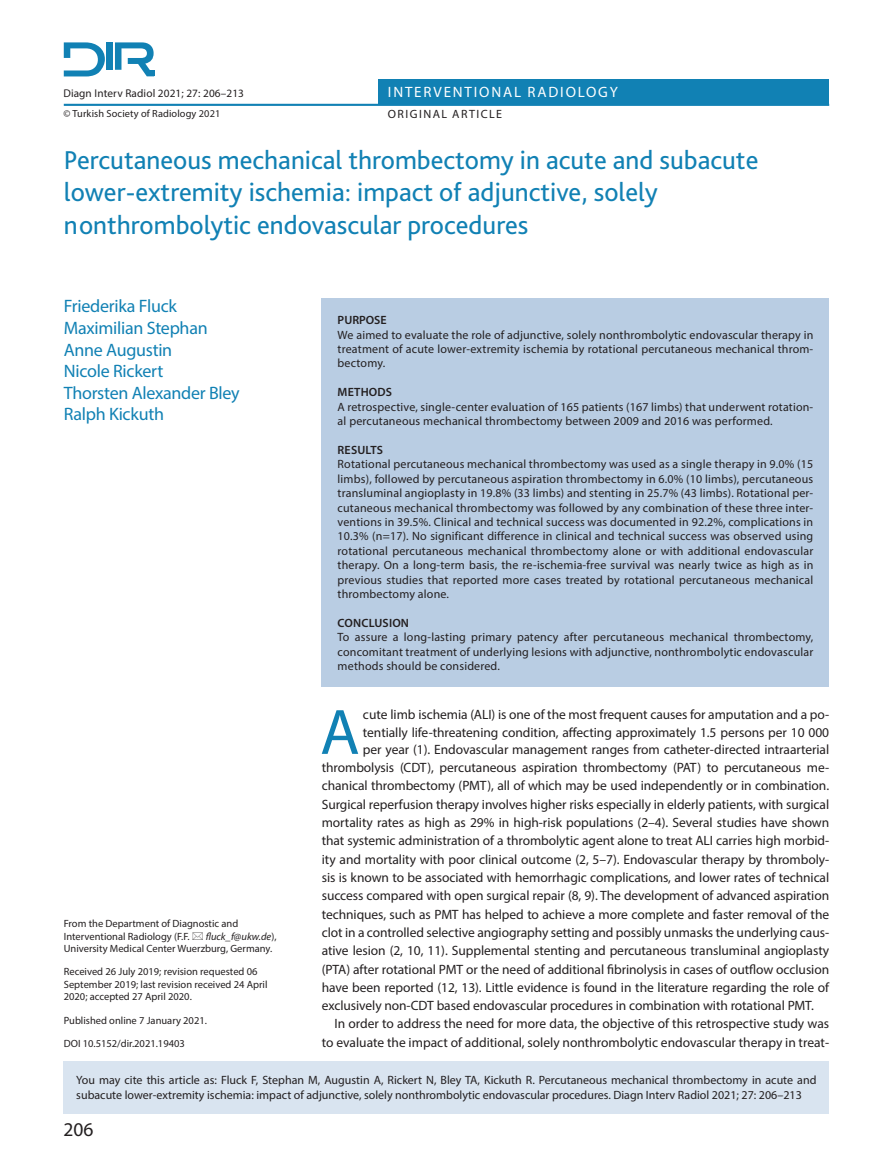
<style>
.page{position:relative;width:893px;height:1170px;background:#fff}
.page>*{position:absolute;margin:0;border:0;box-sizing:border-box;transform-origin:0 0}
.t1{font:64.65px "Myriad Pro";color:#1181b4}
.t2{font:27px/32.4px "Bliss Pro";color:#1181b4}
.t3{font:19.5px "Myriad Pro";color:#231f20}
.t4{font:18px "Myriad Pro";letter-spacing:-.015em;color:#1181b4}
.t5{font:15px "Myriad Pro";letter-spacing:.12em;color:#fff}
.t6{font:13.5px/18.3px "Myriad Pro";letter-spacing:-.005em;color:#231f20;text-align:right}
.t7{font:12px/14.4px "Myriad Pro";letter-spacing:.015em;color:#231f20;text-align:justify}
.t8{font:600 12px "Myriad Pro";letter-spacing:.015em;color:#231f20}
.t9{font:12px "Myriad Pro";letter-spacing:.12em;color:#231f20}
.t10{font:11.25px "Myriad Pro";letter-spacing:.01em;color:#231f20}
.t11{font:10.5px/12.6px "Myriad Pro";color:#231f20}
.t12{font:10.35px "Myriad Pro";letter-spacing:.01em;color:#231f20}
.s1{font-style:italic}
</style>
<div class="page">
<div style="left:378px;top:79px;width:451px;height:26px;background:#1181b4"></div>
<hr style="left:64px;top:104px;width:765px;height:2px;background:#1181b4">
<div style="left:147px;top:70px;width:8px;height:6px;background:#1181b4"></div>
<div style="left:106px;top:42px;width:7px;height:28px;background:#1181b4"></div>
<svg style="left:64px;top:42px;width:41px;height:34px"></svg>
<svg style="left:115px;top:42px;width:39px;height:34px"></svg>
<div style="left:64px;top:1060px;width:765px;height:53px;background:#d9e4f0"></div>
<div style="left:322px;top:299px;width:507px;height:388px;background:#b9cde3"></div>
<p class="t10" style="left:63px;top:86px;width:182px">Diagn Interv Radiol 2021; 27: 206–213</p>
<p class="t12" style="left:63px;top:107px;width:159px">© Turkish Society of Radiology 2021</p>
<p class="t5" style="left:388px;top:83px;width:231px">INTERVENTIONAL RADIOLOGY</p>
<p class="t9" style="left:388px;top:107px;width:116px">ORIGINAL ARTICLE</p>
<p class="t2" style="left:64px;top:143px;width:696px">Percutaneous mechanical thrombectomy in acute and subacute lower-extremity ischemia: impact of adjunctive, solely nonthrombolytic endovascular procedures</p>
<p class="t4" style="left:64px;top:295px;width:115px">Friederika Fluck</p>
<p class="t4" style="left:64px;top:317px;width:145px">Maximilian Stephan</p>
<p class="t4" style="left:64px;top:338px;width:110px">Anne Augustin</p>
<p class="t4" style="left:64px;top:360px;width:101px">Nicole Rickert</p>
<p class="t4" style="left:64px;top:381px;width:177px">Thorsten Alexander Bley</p>
<p class="t4" style="left:64px;top:403px;width:102px">Ralph Kickuth</p>
<p class="t11" style="left:64px;top:916px;width:176px">From the Department of Diagnostic and<br>Interventional Radiology (F.F.</p>
<p class="t11" style="left:64px;top:929px;width:214px;text-indent:142px"><span class="s1">fluck_f@ukw.de</span>),<br>University Medical Center Wuerzburg, Germany.</p>
<p class="t11" style="left:64px;top:965px;width:205px">Received 26 July 2019; revision requested 06<br>September 2019; last revision received 24 April<br>2020; accepted 27 April 2020.</p>
<p class="t11" style="left:64px;top:1013px;width:145px">Published online 7 January 2021.</p>
<p class="t11" style="left:64px;top:1036px;width:123px">DOI 10.5152/dir.2021.19403</p>
<p class="t8" style="left:338px;top:312px;width:51px">PURPOSE</p>
<p class="t7" style="left:338px;top:327px;width:477px">We aimed to evaluate the role of adjunctive, solely nonthrombolytic endovascular therapy in treatment of acute lower-extremity ischemia by rotational percutaneous mechanical throm&shy;bectomy.</p>
<p class="t8" style="left:338px;top:384px;width:56px">METHODS</p>
<p class="t7" style="left:338px;top:399px;width:477px">A retrospective, single-center evaluation of 165 patients (167 limbs) that underwent rotation&shy;al percutaneous mechanical thrombectomy between 2009 and 2016 was performed.</p>
<p class="t8" style="left:338px;top:442px;width:47px">RESULTS</p>
<p class="t7" style="left:338px;top:457px;width:477px">Rotational percutaneous mechanical thrombectomy was used as a single therapy in 9.0% (15 limbs), followed by percutaneous aspiration thrombectomy in 6.0% (10 limbs), percutaneous transluminal angioplasty in 19.8% (33 limbs) and stenting in 25.7% (43 limbs). Rotational per&shy;cutaneous mechanical thrombectomy was followed by any combination of these three inter&shy;ventions in 39.5%. Clinical and technical success was documented in 92.2%, complications in 10.3% (n=17). No significant difference in clinical and technical success was observed using rotational percutaneous mechanical thrombectomy alone or with additional endovascular therapy. On a long-term basis, the re-ischemia-free survival was nearly twice as high as in previous studies that reported more cases treated by rotational percutaneous mechanical thrombectomy alone.</p>
<p class="t8" style="left:338px;top:615px;width:73px">CONCLUSION</p>
<p class="t7" style="left:338px;top:629px;width:477px">To assure a long-lasting primary patency after percutaneous mechanical thrombectomy, concomitant treatment of underlying lesions with adjunctive, nonthrombolytic endovascular methods should be considered.</p>
<p class="t1" style="left:320px;top:692px;width:41px">A</p>
<p class="t6" style="left:363px;top:705px;width:468px">cute limb ischemia (ALI) is one of the most frequent causes for amputation and a po-</p>
<p class="t6" style="left:363px;top:722px;width:468px">tentially life-threatening condition, affecting approximately 1.5 persons per 10 000</p>
<p class="t6" style="left:363px;top:740px;width:468px">per year (1). Endovascular management ranges from catheter-directed intraarterial</p>
<p class="t6" style="left:322px;top:758px;width:509px">thrombolysis (CDT), percutaneous aspiration thrombectomy (PAT) to percutaneous me-</p>
<p class="t6" style="left:322px;top:776px;width:509px">chanical thrombectomy (PMT), all of which may be used independently or in combination.</p>
<p class="t6" style="left:322px;top:794px;width:509px">Surgical reperfusion therapy involves higher risks especially in elderly patients, with surgical</p>
<p class="t6" style="left:322px;top:813px;width:509px">mortality rates as high as 29% in high-risk populations (2–4). Several studies have shown</p>
<p class="t6" style="left:322px;top:831px;width:509px">that systemic administration of a thrombolytic agent alone to treat ALI carries high morbid-</p>
<p class="t6" style="left:322px;top:849px;width:509px">ity and mortality with poor clinical outcome (2, 5–7). Endovascular therapy by thromboly-</p>
<p class="t6" style="left:322px;top:868px;width:509px">sis is known to be associated with hemorrhagic complications, and lower rates of technical</p>
<p class="t6" style="left:322px;top:886px;width:509px">success compared with open surgical repair (8, 9). The development of advanced aspiration</p>
<p class="t6" style="left:322px;top:904px;width:509px">techniques, such as PMT has helped to achieve a more complete and faster removal of the</p>
<p class="t6" style="left:322px;top:922px;width:509px">clot in a controlled selective angiography setting and possibly unmasks the underlying caus-</p>
<p class="t6" style="left:322px;top:941px;width:509px">ative lesion (2, 10, 11). Supplemental stenting and percutaneous transluminal angioplasty</p>
<p class="t6" style="left:322px;top:959px;width:509px">(PTA) after rotational PMT or the need of additional fibrinolysis in cases of outflow occlusion</p>
<p class="t6" style="left:322px;top:977px;width:509px">have been reported (12, 13). Little evidence is found in the literature regarding the role of</p>
<p class="t6" style="left:322px;top:996px;width:494px">exclusively non-CDT based endovascular procedures in combination with rotational PMT.</p>
<p class="t6" style="left:322px;top:1014px;width:509px">In order to address the need for more data, the objective of this retrospective study was to evaluate the impact of additional, solely nonthrombolytic endovascular therapy in treat-</p>
<p class="t7" style="left:76px;top:1072px;width:742px">You may cite this article as: Fluck F, Stephan M, Augustin A, Rickert N, Bley TA, Kickuth R. Percutaneous mechanical thrombectomy in acute and subacute lower-extremity ischemia: impact of adjunctive, solely nonthrombolytic endovascular procedures. Diagn Interv Radiol 2021; 27: 206–213</p>
<p class="t3" style="left:64px;top:1116px;width:32px">206</p>
</div>
